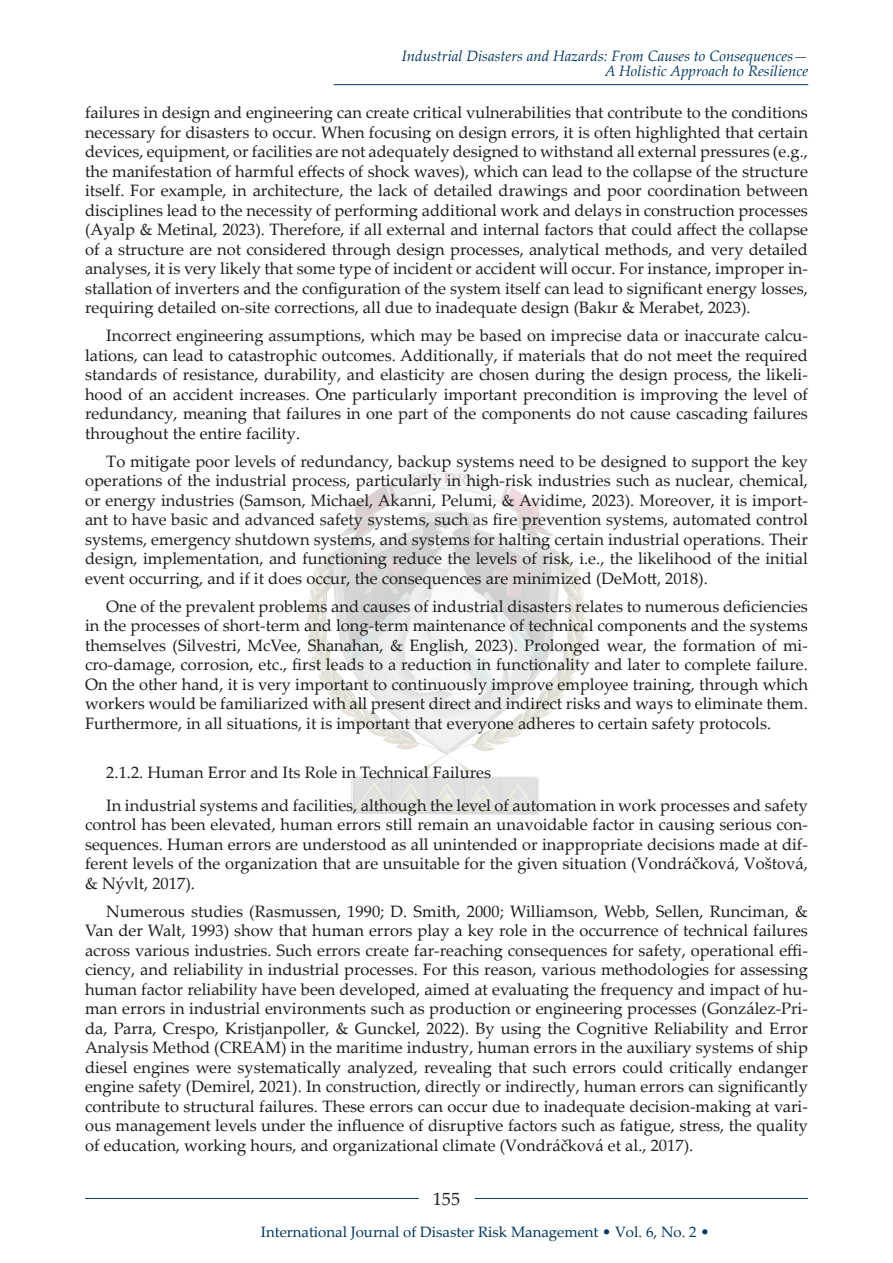
<style>
.page{position:relative;width:893px;height:1263px;background:#fff}
.page>*{position:absolute;margin:0;border:0;box-sizing:border-box;transform-origin:0 0}
.t1{font:18px "Palatino Linotype";color:#1d1d1b}
.Naslov_3{font:16.5px/19.5px "Palatino Linotype";color:#1d1d1b;text-align:justify}
.t2{font:italic 15px/15px "Palatino Linotype";color:#00365e;text-align:right}
.t3{font:15px "Palatino Linotype";color:#00365e}
</style>
<div class="page">
<hr style="left:334px;top:84px;width:474px;height:1px;background:#00365e">
<img style="left:307px;top:469px;width:280px;height:346px">
<hr style="left:85px;top:1198px;width:334px;height:1px;background:#004170">
<hr style="left:475px;top:1198px;width:333px;height:1px;background:#004170">
<p class="t2" style="left:402px;top:47px;width:408px">Industrial Disasters and Hazards: From Causes to Consequences—<br>A Holistic Approach to Resilience</p>
<p class="Naslov_3" style="left:85px;top:102px;width:724px">failures in design and engineering can create critical vulnerabilities that contribute to the conditions necessary for disasters to occur. When focusing on design errors, it is often highlighted that certain devices, equipment, or facilities are not adequately designed to withstand all external pressures (e.g., the manifestation of harmful effects of shock waves), which can lead to the collapse of the structure itself. For example, in architecture, the lack of detailed drawings and poor coordination between disciplines lead to the necessity of performing additional work and delays in construction processes (Ayalp &amp; Metinal, 2023). Therefore, if all external and internal factors that could affect the collapse of a structure are not considered through design processes, analytical methods, and very detailed analyses, it is very likely that some type of incident or accident will occur. For instance, improper in&shy;stallation of inverters and the configuration of the system itself can lead to significant energy losses, requiring detailed on-site corrections, all due to inadequate design (Bakır &amp; Merabet, 2023).</p>
<p class="Naslov_3" style="left:85px;top:325px;width:724px;text-indent:21px">Incorrect engineering assumptions, which may be based on imprecise data or inaccurate calcu&shy;lations, can lead to catastrophic outcomes. Additionally, if materials that do not meet the required standards of resistance, durability, and elasticity are chosen during the design process, the likeli&shy;hood of an accident increases. One particularly important precondition is improving the level of redundancy, meaning that failures in one part of the components do not cause cascading failures throughout the entire facility.</p>
<p class="Naslov_3" style="left:85px;top:451px;width:724px;text-indent:21px">To mitigate poor levels of redundancy, backup systems need to be designed to support the key operations of the industrial process, particularly in high-risk industries such as nuclear, chemical, or energy industries (Samson, Michael, Akanni, Pelumi, &amp; Avidime, 2023). Moreover, it is import&shy;ant to have basic and advanced safety systems, such as fire prevention systems, automated control systems, emergency shutdown systems, and systems for halting certain industrial operations. Their design, implementation, and functioning reduce the levels of risk, i.e., the likelihood of the initial event occurring, and if it does occur, the consequences are minimized (DeMott, 2018).</p>
<p class="Naslov_3" style="left:85px;top:596px;width:724px;text-indent:21px">One of the prevalent problems and causes of industrial disasters relates to numerous deficiencies in the processes of short-term and long-term maintenance of technical components and the systems themselves (Silvestri, McVee, Shanahan, &amp; English, 2023). Prolonged wear, the formation of mi&shy;cro-damage, corrosion, etc., first leads to a reduction in functionality and later to complete failure.<br>On the other hand, it is very important to continuously improve employee training, through which workers would be familiarized with all present direct and indirect risks and ways to eliminate them.<br>Furthermore, in all situations, it is important that everyone adheres to certain safety protocols.</p>
<p class="Naslov_3" style="left:106px;top:762px;width:386px">2.1.2. Human Error and Its Role in Technical Failures</p>
<p class="Naslov_3" style="left:85px;top:794px;width:724px;text-indent:21px">In industrial systems and facilities, although the level of automation in work processes and safety control has been elevated, human errors still remain an unavoidable factor in causing serious con&shy;sequences. Human errors are understood as all unintended or inappropriate decisions made at dif&shy;ferent levels of the organization that are unsuitable for the given situation (Vondráčková, Voštová, &amp; Nývlt, 2017).</p>
<p class="Naslov_3" style="left:85px;top:900px;width:724px;text-indent:21px">Numerous studies (Rasmussen, 1990; D. Smith, 2000; Williamson, Webb, Sellen, Runciman, &amp; Van der Walt, 1993) show that human errors play a key role in the occurrence of technical failures across various industries. Such errors create far-reaching consequences for safety, operational effi&shy;ciency, and reliability in industrial processes. For this reason, various methodologies for assessing human factor reliability have been developed, aimed at evaluating the frequency and impact of hu&shy;man errors in industrial environments such as production or engineering processes (González-Pri&shy;da, Parra, Crespo, Kristjanpoller, &amp; Gunckel, 2022). By using the Cognitive Reliability and Error Analysis Method (CREAM) in the maritime industry, human errors in the auxiliary systems of ship diesel engines were systematically analyzed, revealing that such errors could critically endanger engine safety (Demirel, 2021). In construction, directly or indirectly, human errors can significantly contribute to structural failures. These errors can occur due to inadequate decision-making at vari&shy;ous management levels under the influence of disruptive factors such as fatigue, stress, the quality of education, working hours, and organizational climate (Vondráčková et al., 2017).</p>
<p class="t1" style="left:433px;top:1186px;width:28px">155</p>
<p class="t3" style="left:261px;top:1221px;width:450px">International Journal of Disaster Risk Management • Vol. 6, No. 2 •</p>
</div>
